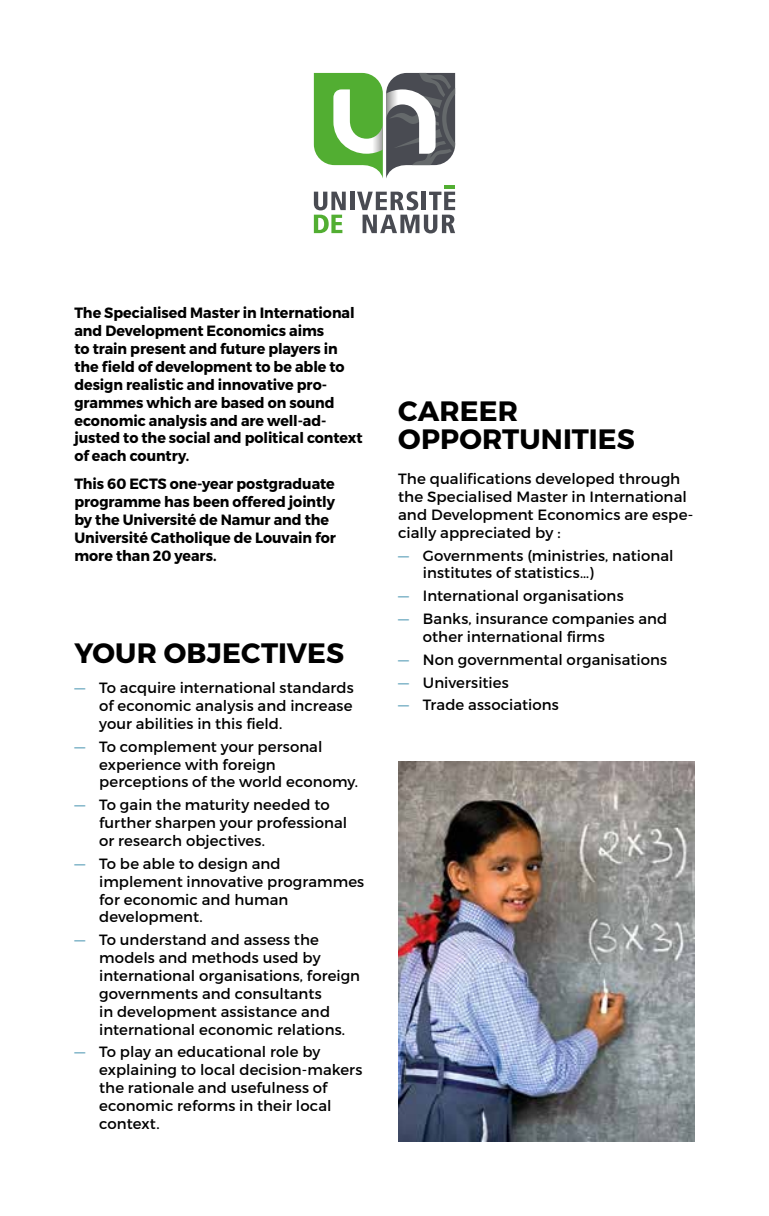
<style>
.page{position:relative;width:769px;height:1216px;background:#fff}
.page>*{position:absolute;margin:0;border:0;box-sizing:border-box;transform-origin:0 0}
.t1{font:700 28px/28px "Montserrat";letter-spacing:.005em;color:#000}
.t2{font:14.88px/17.8px "Montserrat";letter-spacing:.005em;color:#000}
.t3{font:700 14.88px/17.8px "Montserrat";letter-spacing:-.005em;color:#000;scale:.96 1}
.s1{font-size:15.75px;color:#6eaac1}
</style>
<div class="page">
<hr style="left:350px;top:192px;width:4px;height:18px;background:#494b52">
<svg style="left:314px;top:192px;width:32px;height:41px"></svg>
<svg style="left:357px;top:185px;width:98px;height:48px"></svg>
<svg style="left:314px;top:73px;width:141px;height:105px"></svg>
<img style="left:398px;top:761px;width:296px;height:380px">
<p class="t3" style="left:74px;top:304px;width:302px">The Specialised Master in International and Development Economics aims<br>to train present and future players in the field of development to be able to design realistic and innovative pro&shy;grammes which are based on sound economic analysis and are well-ad&shy;justed to the social and political context of each country.</p>
<p class="t3" style="left:74px;top:475px;width:274px">This 60 ECTS one-year postgraduate programme has been offered jointly by the Université de Namur and the<br>Université Catholique de Louvain for more than 20 years.</p>
<h1 class="t1" style="left:75px;top:639px;width:271px">YOUR OBJECTIVES</h1>
<p class="t2" style="left:99px;top:679px;width:256px;text-align:justify;text-indent:-25px"><span class="s1">—</span> To acquire international standards of economic analysis and increase your abilities in this field.</p>
<p class="t2" style="left:99px;top:737px;width:260px;text-indent:-25px"><span class="s1">—</span> To complement your personal experience with foreign perceptions of the world economy.</p>
<p class="t2" style="left:99px;top:796px;width:250px;text-indent:-25px"><span class="s1">—</span> To gain the maturity needed to further sharpen your professional or research objectives.</p>
<p class="t2" style="left:99px;top:854px;width:267px;text-indent:-25px"><span class="s1">—</span> To be able to design and implement innovative programmes for economic and human development.</p>
<p class="t2" style="left:99px;top:930px;width:262px;text-indent:-25px"><span class="s1">—</span> To understand and assess the models and methods used by international organisations, foreign governments and consultants<br>in development assistance and international economic relations.</p>
<p class="t2" style="left:99px;top:1043px;width:265px;text-indent:-25px"><span class="s1">—</span> To play an educational role by explaining to local decision-makers the rationale and usefulness of economic reforms in their local context.</p>
<h1 class="t1" style="left:398px;top:397px;width:238px">CAREER<br>OPPORTUNITIES</h1>
<p class="t2" style="left:398px;top:470px;width:297px">The qualifications developed through the Specialised Master in International and Development Economics are espe&shy;cially appreciated by :</p>
<p class="t2" style="left:423px;top:546px;width:252px;text-indent:-25px"><span class="s1">—</span> Governments (ministries, national institutes of statistics…)</p>
<p class="t2" style="left:398px;top:587px;width:227px"><span class="s1">—</span> International organisations</p>
<p class="t2" style="left:423px;top:609px;width:246px;text-indent:-25px"><span class="s1">—</span> Banks, insurance companies and other international firms</p>
<p class="t2" style="left:398px;top:650px;width:270px"><span class="s1">—</span> Non governmental organisations</p>
<p class="t2" style="left:398px;top:673px;width:112px"><span class="s1">—</span> Universities</p>
<p class="t2" style="left:398px;top:696px;width:162px"><span class="s1">—</span> Trade associations</p>
</div>
